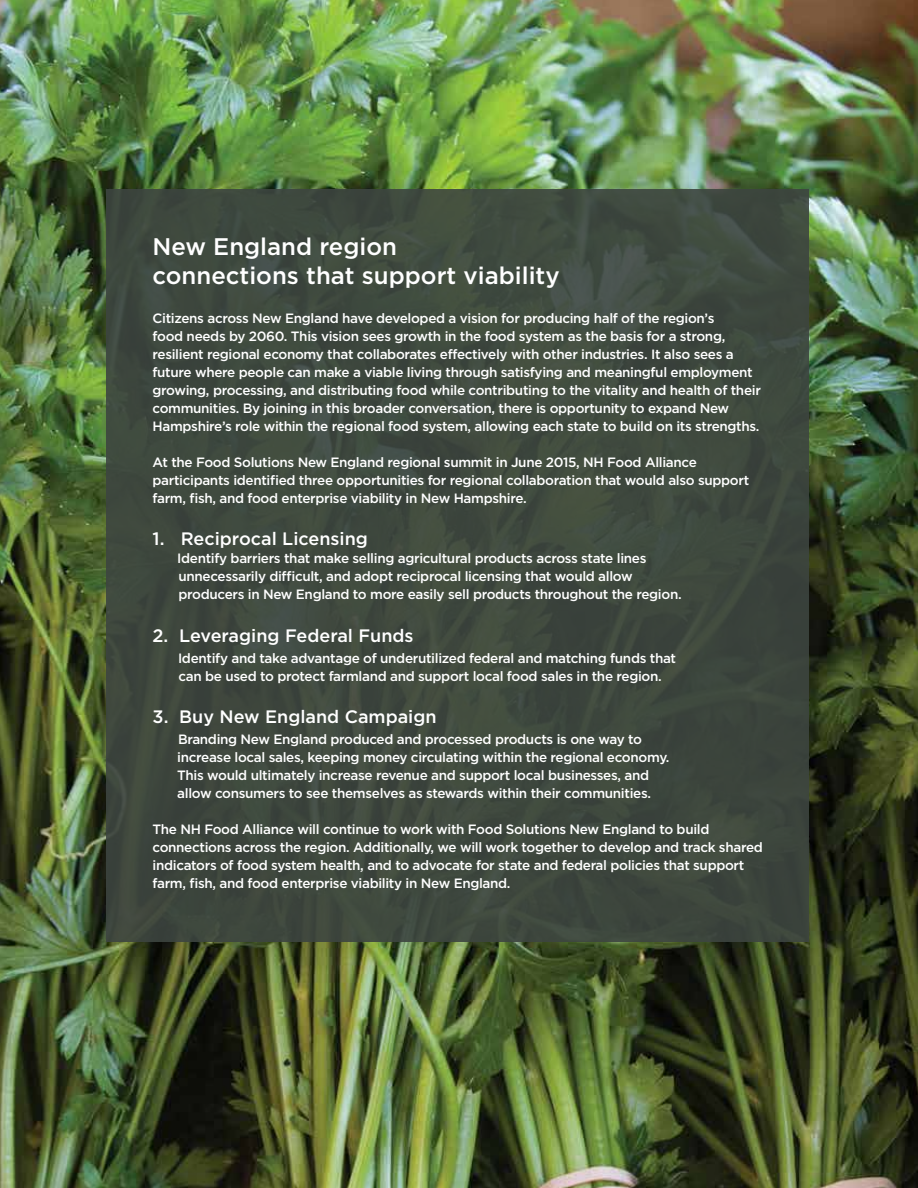
<style>
.page{position:relative;width:918px;height:1188px;background:#fff}
.page>*{position:absolute;margin:0;border:0;box-sizing:border-box;transform-origin:0 0}
.t1{font:500 24px/28.8px "Gotham";color:#fff}
.t2{font:500 18px "Gotham";color:#fff}
.t3{font:500 13.5px/18px "Gotham";letter-spacing:-.025em;color:#fff}
</style>
<div class="page">
<img style="left:0;top:0;width:918px;height:1188px">
<div style="left:107px;top:189px;width:702px;height:753px;background:#3d4540"></div>
<h1 class="t1" style="left:153px;top:231px;width:409px">New England region<br>connections that support viability</h1>
<p class="t3" style="left:153px;top:309px;width:610px">Citizens across New England have developed a vision for producing half of the region’s<br>food needs by 2060. This vision sees growth in the food system as the basis for a strong, resilient regional economy that collaborates effectively with other industries. It also sees a future where people can make a viable living through satisfying and meaningful employment growing, processing, and distributing food while contributing to the vitality and health of their communities. By joining in this broader conversation, there is opportunity to expand New Hampshire’s role within the regional food system, allowing each state to build on its strengths.</p>
<p class="t3" style="left:153px;top:452px;width:598px">At the Food Solutions New England regional summit in June 2015, NH Food Alliance participants identified three opportunities for regional collaboration that would also support farm, fish, and food enterprise viability in New Hampshire.</p>
<h2 class="t2" style="left:153px;top:529px;width:217px">1. Reciprocal Licensing</h2>
<p class="t3" style="left:177px;top:549px;width:506px">Identify barriers that make selling agricultural products across state lines unnecessarily difficult, and adopt reciprocal licensing that would allow producers in New England to more easily sell products throughout the region.</p>
<h2 class="t2" style="left:153px;top:625px;width:263px">2. Leveraging Federal Funds</h2>
<p class="t3" style="left:178px;top:649px;width:500px">Identify and take advantage of underutilized federal and matching funds that can be used to protect farmland and support local food sales in the region.</p>
<h2 class="t2" style="left:153px;top:707px;width:286px">3. Buy New England Campaign</h2>
<p class="t3" style="left:177px;top:730px;width:494px">Branding New England produced and processed products is one way to increase local sales, keeping money circulating within the regional economy.<br>This would ultimately increase revenue and support local businesses, and allow consumers to see themselves as stewards within their communities.</p>
<p class="t3" style="left:153px;top:820px;width:612px">The NH Food Alliance will continue to work with Food Solutions New England to build connections across the region. Additionally, we will work together to develop and track shared indicators of food system health, and to advocate for state and federal policies that support farm, fish, and food enterprise viability in New England.</p>
</div>
